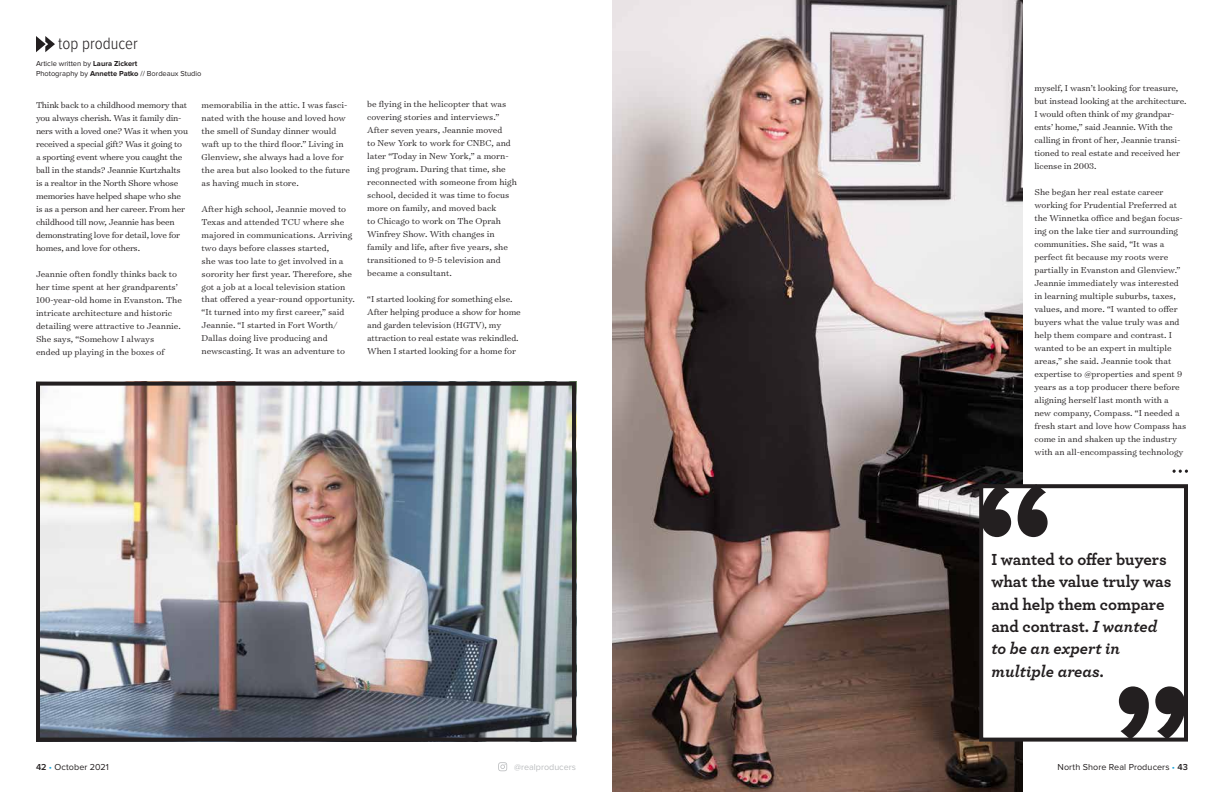
<style>
.page{position:relative;width:1224px;height:792px;background:#fff}
.page>*{position:absolute;margin:0;border:0;box-sizing:border-box;transform-origin:0 0}
.t1{font:300 17px "Proxima Nova Cond";color:#231f20}
.t2{font:700 16.8px/22.4px "Archer Pro";letter-spacing:-.005em;color:#231f20}
.t3{font:300 9.8px/13px "Surveyor Text";color:#231f20}
.t4{font:300 9.8px/13px "Surveyor Text";letter-spacing:-.02em;color:#231f20}
.t5{font:9px "Proxima Nova";letter-spacing:.01em;color:#231f20}
.t6{font:9px "Proxima Nova";color:#bcbec0}
.t7{font:7.5px/10px "Proxima Nova";color:#231f20}
.s1{font-weight:700}
.s2{font-style:italic}
.s3{font-weight:600}
.s4{color:#19a8e0}
</style>
<div class="page">
<svg style="left:498px;top:762px;width:9px;height:9px"></svg>
<img style="left:612px;top:0;width:410px;height:792px">
<img style="left:41px;top:387px;width:530px;height:350px">
<div style="left:36px;top:382px;width:540px;height:360px;border:4px solid #231f20"></div>
<svg style="left:36px;top:36px;width:19px;height:16px"></svg>
<div style="left:979px;top:484px;width:209px;height:258px;background:#fff;border:4px solid #231f20"></div>
<svg style="left:981px;top:484px;width:67px;height:53px"></svg>
<svg style="left:1119px;top:686px;width:66px;height:53px"></svg>
<svg style="left:1173px;top:470px;width:15px;height:3px"></svg>
<h1 class="t1" style="left:58px;top:36px;width:81px">top producer</h1>
<p class="t7" style="left:36px;top:59px;width:167px">Article written by <span class="s1">Laura Zickert<br></span>Photography by <span class="s1">Annette Patko</span> // Bordeaux Studio</p>
<p class="t4" style="left:36px;top:98px;width:154px">Think back to a childhood memory that you always cherish. Was it family din&shy;ners with a loved one? Was it when you received a special gift? Was it going to a sporting event where you caught the ball in the stands? Jeannie Kurtzhalts is a realtor in the North Shore whose memories have helped shape who she is as a person and her career. From her childhood till now, Jeannie has been demonstrating love for detail, love for homes, and love for others.</p>
<p class="t3" style="left:36px;top:267px;width:147px">Jeannie often fondly thinks back to her time spent at her grandparents’ 100-year-old home in Evanston. The intricate architecture and historic detailing were attractive to Jeannie.<br>She says, “Somehow I always<br>ended up playing in the boxes of</p>
<p class="t3" style="left:202px;top:98px;width:150px">memorabilia in the attic. I was fasci&shy;nated with the house and loved how the smell of Sunday dinner would waft up to the third floor.” Living in Glenview, she always had a love for the area but also looked to the future as having much in store.</p>
<p class="t3" style="left:202px;top:202px;width:155px">After high school, Jeannie moved to Texas and attended TCU where she majored in communications. Arriving two days before classes started,<br>she was too late to get involved in a sorority her first year. Therefore, she got a job at a local television station that offered a year-round opportunity. “It turned into my first career,” said Jeannie. “I started in Fort Worth/ Dallas doing live producing and newscasting. It was an adventure to</p>
<p class="t3" style="left:367px;top:98px;width:151px">be flying in the helicopter that was covering stories and interviews.”<br>After seven years, Jeannie moved<br>to New York to work for CNBC, and later “Today in New York,” a morn&shy;ing program. During that time, she reconnected with someone from high school, decided it was time to focus more on family, and moved back<br>to Chicago to work on The Oprah<br>Winfrey Show. With changes in family and life, after five years, she transitioned to 9-5 television and became a consultant.</p>
<p class="t3" style="left:367px;top:293px;width:155px">“I started looking for something else.<br>After helping produce a show for home and garden television (HGTV), my attraction to real estate was rekindled.<br>When I started looking for a home for</p>
<p class="t3" style="left:1034px;top:81px;width:154px">myself, I wasn’t looking for treasure, but instead looking at the architecture.<br>I would often think of my grandpar&shy;ents’ home,” said Jeannie. With the calling in front of her, Jeannie transi&shy;tioned to real estate and received her license in 2003.</p>
<p class="t3" style="left:1034px;top:185px;width:153px">She began her real estate career working for Prudential Preferred at the Winnetka office and began focus&shy;ing on the lake tier and surrounding communities. She said, “It was a perfect fit because my roots were partially in Evanston and Glenview.” Jeannie immediately was interested in learning multiple suburbs, taxes, values, and more. “I wanted to offer buyers what the value truly was and help them compare and contrast. I wanted to be an expert in multiple areas,” she said. Jeannie took that expertise to @properties and spent 9 years as a top producer there before aligning herself last month with a new company, Compass. “I needed a fresh start and love how Compass has come in and shaken up the industry with an all-encompassing technology</p>
<h2 class="t2" style="left:991px;top:547px;width:181px">I wanted to offer buyers what the value truly was and help them compare and contrast. <span class="s2">I wanted to be an expert in multiple areas.</span></h2>
<p class="t5" style="left:36px;top:762px;width:74px"><span class="s3">42</span> <span class="s4">•</span> October 2021</p>
<p class="t6" style="left:514px;top:762px;width:63px">@realproducers</p>
<p class="t5" style="left:1057px;top:762px;width:132px">North Shore Real Producers <span class="s4">•</span> <span class="s3">43</span></p>
</div>
